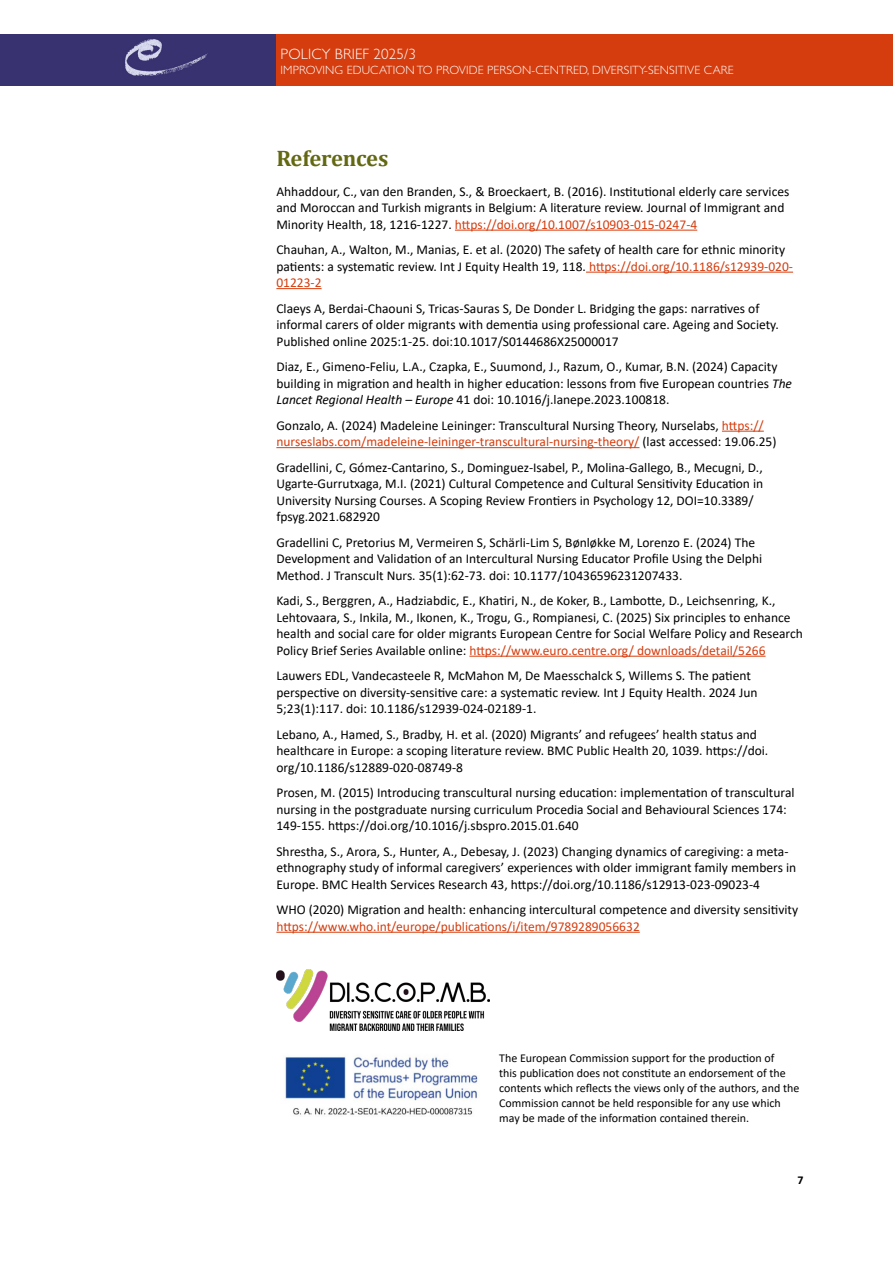
<style>
.page{position:relative;width:893px;height:1263px;background:#fff}
.page>*{position:absolute;margin:0;border:0;box-sizing:border-box;transform-origin:0 0}
.t1{font:700 22.5px "Cambria";letter-spacing:-.01em;color:#636812}
.t2{font:300 15px "Gill Sans Std";letter-spacing:.01em;color:#fff}
.t3{font:13.5px/16.5px "Calibri";color:#000}
.t4{font:13.5px "Calibri";color:#d53d0e}
.t5{font:12px/15px "Calibri";color:#000}
.t6{font:300 12px "Gill Sans Std";letter-spacing:.01em;color:#fff}
.t7{font:700 12px "Calibri";color:#000}
.s1{color:#d53d0e}
.s2{font-style:italic}
</style>
<div class="page">
<div style="left:0;top:34px;width:276px;height:51px;background:#383270"></div>
<div style="left:276px;top:34px;width:617px;height:51px;background:#d53d0e"></div>
<hr style="left:455px;top:230px;width:242px;height:1px;background:#d53d0e">
<hr style="left:586px;top:272px;width:207px;height:1px;background:#d53d0e">
<hr style="left:276px;top:288px;width:46px;height:1px;background:#d53d0e">
<hr style="left:722px;top:431px;width:42px;height:1px;background:#d53d0e">
<hr style="left:276px;top:447px;width:363px;height:1px;background:#d53d0e">
<hr style="left:469px;top:656px;width:297px;height:1px;background:#d53d0e">
<hr style="left:276px;top:932px;width:364px;height:1px;background:#d53d0e">
<img style="left:285px;top:1055px;width:195px;height:60px">
<img style="left:276px;top:970px;width:213px;height:60px">
<p class="t2" style="left:281px;top:45px;width:137px">POLICY BRIEF 2025/3</p>
<p class="t6" style="left:281px;top:63px;width:455px">IMPROVING EDUCATION TO PROVIDE PERSON-CENTRED, DIVERSITY-SENSITIVE CARE</p>
<h1 class="t1" style="left:276px;top:143px;width:113px">References</h1>
<p class="t3" style="left:276px;top:183px;width:514px">Ahhaddour, C., van den Branden, S., &amp; Broeckaert, B. (2016). Institutional elderly care services and Moroccan and Turkish migrants in Belgium: A literature review. Journal of Immigrant and<br>Minority Health, 18, 1216-1227. <span class="s1">https://doi.org/10.1007/s10903-015-0247-4</span></p>
<p class="t3" style="left:276px;top:241px;width:518px">Chauhan, A., Walton, M., Manias, E. et al. (2020) The safety of health care for ethnic minority patients: a systematic review. Int J Equity Health 19, 118. <span class="s1">https://doi.org/10.1186/s12939-020-<br>01223-2</span></p>
<p class="t3" style="left:276px;top:299px;width:504px">Claeys A, Berdai-Chaouni S, Tricas-Sauras S, De Donder L. Bridging the gaps: narratives of informal carers of older migrants with dementia using professional care. Ageing and Society.<br>Published online 2025:1-25. doi:10.1017/S0144686X25000017</p>
<p class="t3" style="left:276px;top:358px;width:517px">Diaz, E., Gimeno-Feliu, L.A., Czapka, E., Suumond, J., Razum, O., Kumar, B.N. (2024) Capacity building in migration and health in higher education: lessons from five European countries <span class="s2">The<br>Lancet Regional Health – Europe</span> 41 doi: 10.1016/j.lanepe.2023.100818.</p>
<p class="t3" style="left:276px;top:416px;width:502px">Gonzalo, A. (2024) Madeleine Leininger: Transcultural Nursing Theory, Nurselabs, <span class="s1">https:// nurseslabs.com/madeleine-leininger-transcultural-nursing-theory/</span> (last accessed: 19.06.25)</p>
<p class="t3" style="left:276px;top:458px;width:488px">Gradellini, C, Gómez-Cantarino, S., Dominguez-Isabel, P., Molina-Gallego, B., Mecugni, D., Ugarte-Gurrutxaga, M.I. (2021) Cultural Competence and Cultural Sensitivity Education in University Nursing Courses. A Scoping Review Frontiers in Psychology 12, DOI=10.3389/ fpsyg.2021.682920</p>
<p class="t3" style="left:276px;top:533px;width:487px">Gradellini C, Pretorius M, Vermeiren S, Schärli-Lim S, Bønløkke M, Lorenzo E. (2024) The<br>Development and Validation of an Intercultural Nursing Educator Profile Using the Delphi<br>Method. J Transcult Nurs. 35(1):62-73. doi: 10.1177/10436596231207433.</p>
<p class="t3" style="left:276px;top:592px;width:528px">Kadi, S., Berggren, A., Hadziabdic, E., Khatiri, N., de Koker, B., Lambotte, D., Leichsenring, K., Lehtovaara, S., Inkila, M., Ikonen, K., Trogu, G., Rompianesi, C. (2025) Six principles to enhance health and social care for older migrants European Centre for Social Welfare Policy and Research Policy Brief Series Available online: <span class="s1">https://www.euro.centre.org/ downloads/detail/5266</span></p>
<p class="t3" style="left:276px;top:667px;width:483px">Lauwers EDL, Vandecasteele R, McMahon M, De Maesschalck S, Willems S. The patient perspective on diversity-sensitive care: a systematic review. Int J Equity Health. 2024 Jun<br>5;23(1):117. doi: 10.1186/s12939-024-02189-1.</p>
<p class="t3" style="left:276px;top:725px;width:493px">Lebano, A., Hamed, S., Bradby, H. et al. (2020) Migrants’ and refugees’ health status and healthcare in Europe: a scoping literature review. BMC Public Health 20, 1039. https://doi. org/10.1186/s12889-020-08749-8</p>
<p class="t3" style="left:276px;top:784px;width:520px">Prosen, M. (2015) Introducing transcultural nursing education: implementation of transcultural nursing in the postgraduate nursing curriculum Procedia Social and Behavioural Sciences 174:<br>149-155. https://doi.org/10.1016/j.sbspro.2015.01.640</p>
<p class="t3" style="left:276px;top:842px;width:521px">Shrestha, S., Arora, S., Hunter, A., Debesay, J. (2023) Changing dynamics of caregiving: a meta&shy;ethnography study of informal caregivers’ experiences with older immigrant family members in<br>Europe. BMC Health Services Research 43, https://doi.org/10.1186/s12913-023-09023-4</p>
<p class="t3" style="left:276px;top:901px;width:523px">WHO (2020) Migration and health: enhancing intercultural competence and diversity sensitivity</p>
<p class="t4" style="left:276px;top:917px;width:365px">https://www.who.int/europe/publications/i/item/9789289056632</p>
<p class="t5" style="left:499px;top:1050px;width:302px">The European Commission support for the production of<br>this publication does not constitute an endorsement of the contents which reflects the views only of the authors, and the Commission cannot be held responsible for any use which may be made of the information contained therein.</p>
<p class="t7" style="left:798px;top:1171px;width:8px">7</p>
</div>
